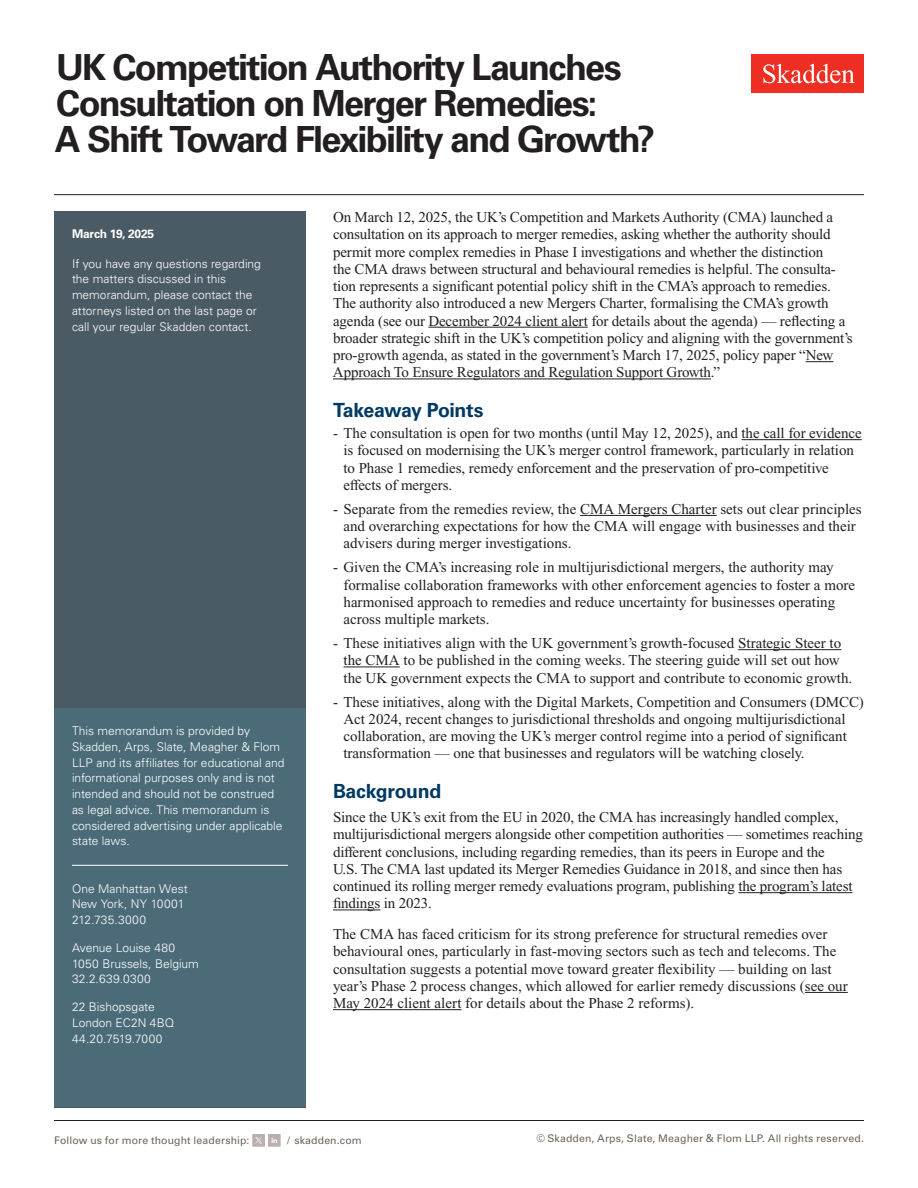
<style>
.page{position:relative;width:918px;height:1188px;background:#fff}
.page>*{position:absolute;margin:0;border:0;box-sizing:border-box;transform-origin:0 0}
.Article_Title_General_Alert__H1{font:700 36px/36px "Univers LT Std";letter-spacing:-.05em;color:#231f20}
.First_Level_Heading_Blue__H2{font:700 19.5px "Univers LT Std";letter-spacing:-.02em;color:#003a63}
.Main_Body{font:15px/17.2px "Times New Roman PS Std";letter-spacing:-.005em;color:#231f20}
.Sidebar_body_rule_below{font:300 12px/15.8px "Univers LT Std";color:#fff}
.Sidebar_body{font:300 12px/15.8px "Univers LT Std";color:#fff}
.Firm_Address{font:300 12px/15.8px "Univers LT Std";color:#fff}
.Date{font:700 12px "Univers LT Std";letter-spacing:-.02em;color:#fff}
.t1{font:10.5px "Univers LT Std";letter-spacing:.01em;color:#6f645a}
</style>
<div class="page">
<hr style="left:54px;top:194px;width:810px;height:1px;background:#231f20">
<hr style="left:54px;top:1120px;width:810px;height:1px;background:#231f20">
<div style="left:252px;top:1134px;width:13px;height:13px;background:#baaeae"></div>
<svg style="left:255px;top:1137px;width:7px;height:7px"></svg>
<div style="left:268px;top:1134px;width:13px;height:13px;background:#baaeae"></div>
<svg style="left:271px;top:1138px;width:6px;height:5px"></svg>
<div style="left:54px;top:212px;width:252px;height:896px;background:#4b5b66"></div>
<div style="left:54px;top:708px;width:252px;height:399px;background:#4c6b79"></div>
<hr style="left:72px;top:865px;width:216px;height:1px;background:#fff">
<hr style="left:428px;top:327px;width:160px;height:1px;background:#231f20">
<svg style="left:806px;top:361px;width:27px;height:1px"></svg>
<hr style="left:333px;top:379px;width:378px;height:1px;background:#231f20">
<hr style="left:742px;top:439px;width:120px;height:1px;background:#231f20">
<hr style="left:580px;top:515px;width:137px;height:1px;background:#231f20">
<hr style="left:738px;top:649px;width:103px;height:1px;background:#231f20">
<hr style="left:344px;top:667px;width:56px;height:1px;background:#231f20">
<hr style="left:738px;top:892px;width:115px;height:1px;background:#231f20">
<hr style="left:333px;top:910px;width:47px;height:1px;background:#231f20">
<hr style="left:805px;top:992px;width:43px;height:1px;background:#231f20">
<hr style="left:333px;top:1009px;width:129px;height:1px;background:#231f20">
<div style="left:752px;top:54px;width:112px;height:39px;background:#ee2e22"></div>
<svg style="left:763px;top:64px;width:92px;height:19px"></svg>
<h1 class="Article_Title_General_Alert__H1" style="left:55px;top:50px;width:602px">UK Competition Authority Launches<br>Consultation on Merger Remedies:<br>A Shift Toward Flexibility and Growth?</h1>
<p class="Date" style="left:72px;top:227px;width:84px">March 19, 2025</p>
<p class="Sidebar_body" style="left:72px;top:256px;width:190px">If you have any questions regarding the matters discussed in this memorandum, please contact the attorneys listed on the last page or call your regular Skadden contact.</p>
<p class="Sidebar_body_rule_below" style="left:72px;top:723px;width:214px">This memorandum is provided by Skadden, Arps, Slate, Meagher &amp; Flom LLP and its affiliates for educational and informational purposes only and is not intended and should not be construed as legal advice. This memorandum is considered advertising under applicable state laws.</p>
<p class="Firm_Address" style="left:72px;top:881px;width:117px">One Manhattan West<br>New York, NY 10001<br>212.735.3000</p>
<p class="Firm_Address" style="left:72px;top:940px;width:128px">Avenue Louise 480<br>1050 Brussels, Belgium<br>32.2.639.0300</p>
<p class="Firm_Address" style="left:72px;top:999px;width:104px">22 Bishopsgate<br>London EC2N 4BQ<br>44.20.7519.7000</p>
<p class="Main_Body" style="left:333px;top:209px;width:521px">On March 12, 2025, the UK’s Competition and Markets Authority (CMA) launched a consultation on its approach to merger remedies, asking whether the authority should permit more complex remedies in Phase I investigations and whether the distinction<br>the CMA draws between structural and behavioural remedies is helpful. The consulta&shy;tion represents a significant potential policy shift in the CMA’s approach to remedies.<br>The authority also introduced a new Mergers Charter, formalising the CMA’s growth agenda (see our December 2024 client alert for details about the agenda) — reflecting a broader strategic shift in the UK’s competition policy and aligning with the government’s pro-growth agenda, as stated in the government’s March 17, 2025, policy paper “New Approach To Ensure Regulators and Regulation Support Growth.”</p>
<h2 class="First_Level_Heading_Blue__H2" style="left:333px;top:399px;width:152px">Takeaway Points</h2>
<p class="Main_Body" style="left:344px;top:425px;width:520px;text-indent:-10px">- The consultation is open for two months (until May 12, 2025), and the call for evidence is focused on modernising the UK’s merger control framework, particularly in relation to Phase 1 remedies, remedy enforcement and the preservation of pro-competitive effects of mergers.</p>
<p class="Main_Body" style="left:344px;top:500px;width:520px;text-indent:-10px">- Separate from the remedies review, the CMA Mergers Charter sets out clear principles and overarching expectations for how the CMA will engage with businesses and their advisers during merger investigations.</p>
<p class="Main_Body" style="left:344px;top:559px;width:513px;text-indent:-10px">- Given the CMA’s increasing role in multijurisdictional mergers, the authority may formalise collaboration frameworks with other enforcement agencies to foster a more harmonised approach to remedies and reduce uncertainty for businesses operating across multiple markets.</p>
<p class="Main_Body" style="left:344px;top:635px;width:510px;text-indent:-10px">- These initiatives align with the UK government’s growth-focused Strategic Steer to the CMA to be published in the coming weeks. The steering guide will set out how the UK government expects the CMA to support and contribute to economic growth.</p>
<p class="Main_Body" style="left:344px;top:693px;width:522px;text-indent:-10px">- These initiatives, along with the Digital Markets, Competition and Consumers (DMCC)<br>Act 2024, recent changes to jurisdictional thresholds and ongoing multijurisdictional collaboration, are moving the UK’s merger control regime into a period of significant transformation — one that businesses and regulators will be watching closely.</p>
<h2 class="First_Level_Heading_Blue__H2" style="left:333px;top:780px;width:110px">Background</h2>
<p class="Main_Body" style="left:333px;top:809px;width:531px">Since the UK’s exit from the EU in 2020, the CMA has increasingly handled complex, multijurisdictional mergers alongside other competition authorities — sometimes reaching different conclusions, including regarding remedies, than its peers in Europe and the<br>U.S. The CMA last updated its Merger Remedies Guidance in 2018, and since then has continued its rolling merger remedy evaluations program, publishing the program’s latest findings in 2023.</p>
<p class="Main_Body" style="left:333px;top:926px;width:516px">The CMA has faced criticism for its strong preference for structural remedies over behavioural ones, particularly in fast-moving sectors such as tech and telecoms. The consultation suggests a potential move toward greater flexibility — building on last year’s Phase 2 process changes, which allowed for earlier remedy discussions (see our May 2024 client alert for details about the Phase 2 reforms).</p>
<p class="t1" style="left:54px;top:1134px;width:197px">Follow us for more thought leadership:</p>
<p class="t1" style="left:536px;top:1132px;width:329px">© Skadden, Arps, Slate, Meagher &amp; Flom LLP. All rights reserved.</p>
<p class="t1" style="left:287px;top:1134px;width:76px">/ skadden.com</p>
</div>
